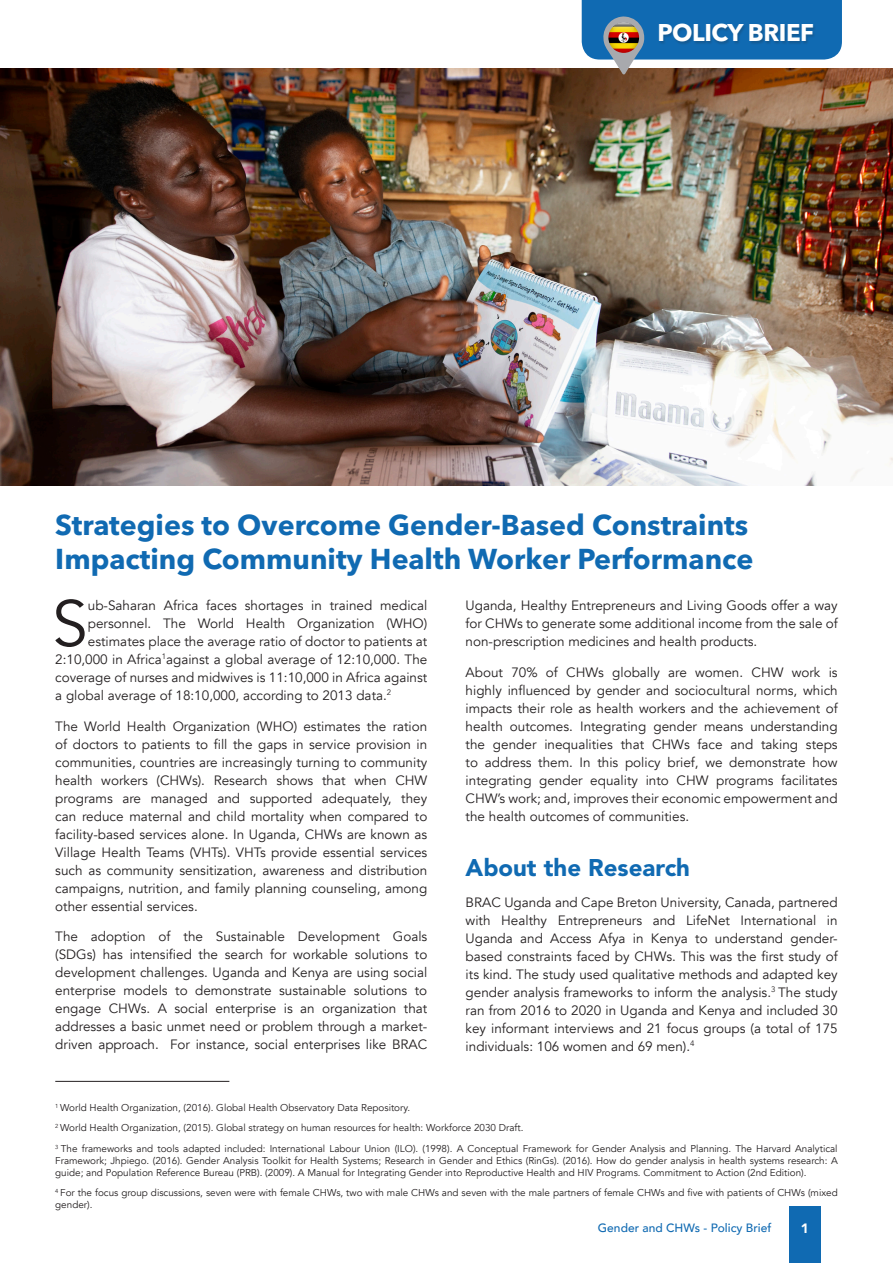
<style>
.page{position:relative;width:893px;height:1263px;background:#fff}
.page>*{position:absolute;margin:0;border:0;box-sizing:border-box;transform-origin:0 0}
.body_text{font:64.35px "Avenir";color:#231f20}
.heading{font:700 28.5px/34.5px "Avenir Next LT Pro";color:#106ab2}
.subhead{font:900 24px "Avenir LT Std";color:#106ab2}
.subhead2{font:700 24px "Avenir Next LT Pro";letter-spacing:-.02em;color:#fff}
.body_text-2{font:13.5px/18px "Avenir";color:#231f20;text-align:justify}
.body_text-3{font:900 13.5px "Avenir";color:#fff}
.t1{font:500 12px "Avenir";color:#106ab2}
.footnotes{font:9.9px/12px "Avenir";color:#231f20;text-align:justify}
</style>
<div class="page">
<div style="left:789px;top:1206px;width:32px;height:57px;background:#106ab2"></div>
<img style="left:0;top:69px;width:893px;height:416px">
<hr style="left:55px;top:1081px;width:174px;height:1px;background:#231f20">
<svg style="left:582px;top:0;width:260px;height:75px;background:#3c78aa"></svg>
<img style="left:608px;top:22px;width:31px;height:31px;border-radius:15px">
<p class="subhead2" style="left:657px;top:18px;width:158px">POLICY BRIEF</p>
<p class="heading" style="left:55px;top:507px;width:700px">Strategies to Overcome Gender-Based Constraints<br>Impacting Community Health Worker Performance</p>
<p class="body_text" style="left:52px;top:585px;width:37px">S</p>
<p class="body_text-2" style="left:88px;top:596px;width:341px">ub-Saharan Africa faces shortages in trained medical</p>
<p class="body_text-2" style="left:466px;top:596px;width:374px">Uganda, Healthy Entrepreneurs and Living Goods offer a way for CHWs to generate some additional income from the sale of non-prescription medicines and health products.</p>
<p class="body_text-2" style="left:466px;top:663px;width:374px">About 70% of CHWs globally are women. CHW work is highly influenced by gender and sociocultural norms, which impacts their role as health workers and the achievement of health outcomes. Integrating gender means understanding the gender inequalities that CHWs face and taking steps to address them. In this policy brief, we demonstrate how integrating gender equality into CHW programs facilitates CHW’s work; and, improves their economic empowerment and the health outcomes of communities.</p>
<p class="subhead" style="left:466px;top:853px;width:226px">About the Research</p>
<p class="body_text-2" style="left:466px;top:893px;width:374px">BRAC Uganda and Cape Breton University, Canada, partnered with Healthy Entrepreneurs and LifeNet International in Uganda and Access Afya in Kenya to understand gender&shy;based constraints faced by CHWs. This was the first study of its kind. The study used qualitative methods and adapted key gender analysis frameworks to inform the analysis.<sup>3</sup> The study ran from 2016 to 2020 in Uganda and Kenya and included 30 key informant interviews and 21 focus groups (a total of 175 individuals: 106 women and 69 men).<sup>4</sup></p>
<p class="body_text-2" style="left:88px;top:614px;width:341px">personnel. The World Health Organization (WHO)</p>
<p class="body_text-2" style="left:88px;top:632px;width:341px">estimates place the average ratio of doctor to patients at</p>
<p class="body_text-2" style="left:55px;top:650px;width:374px">2:10,000 in Africa<sup>1</sup>against a global average of 12:10,000. The</p>
<p class="body_text-2" style="left:55px;top:668px;width:374px">coverage of nurses and midwives is 11:10,000 in Africa against</p>
<p class="body_text-2" style="left:55px;top:686px;width:337px">a global average of 18:10,000, according to 2013 data.<sup>2</sup></p>
<p class="body_text-2" style="left:55px;top:717px;width:374px">The World Health Organization (WHO) estimates the ration of doctors to patients to fill the gaps in service provision in communities, countries are increasingly turning to community health workers (CHWs). Research shows that when CHW programs are managed and supported adequately, they can reduce maternal and child mortality when compared to facility-based services alone. In Uganda, CHWs are known as Village Health Teams (VHTs). VHTs provide essential services such as community sensitization, awareness and distribution campaigns, nutrition, and family planning counseling, among other essential services.</p>
<p class="body_text-2" style="left:55px;top:928px;width:374px">The adoption of the Sustainable Development Goals (SDGs) has intensified the search for workable solutions to development challenges. Uganda and Kenya are using social enterprise models to demonstrate sustainable solutions to engage CHWs. A social enterprise is an organization that addresses a basic unmet need or problem through a market&shy;driven approach. For instance, social enterprises like BRAC</p>
<p class="footnotes" style="left:55px;top:1102px;width:356px"><sup>1</sup> World Health Organization, (2016). Global Health Observatory Data Repository.</p>
<p class="footnotes" style="left:55px;top:1122px;width:470px"><sup>2</sup> World Health Organization, (2015). Global strategy on human resources for health: Workforce 2030 Draft.</p>
<p class="footnotes" style="left:55px;top:1143px;width:784px"><sup>3</sup> The frameworks and tools adapted included: International Labour Union (ILO). (1998). A Conceptual Framework for Gender Analysis and Planning. The Harvard Analytical Framework; Jhpiego. (2016). Gender Analysis Toolkit for Health Systems; Research in Gender and Ethics (RinGs). (2016). How do gender analysis in health systems research: A guide; and Population Reference Bureau (PRB). (2009). A Manual for Integrating Gender into Reproductive Health and HIV Programs. Commitment to Action (2nd Edition).</p>
<p class="footnotes" style="left:55px;top:1187px;width:784px"><sup>4</sup> For the focus group discussions, seven were with female CHWs, two with male CHWs and seven with the male partners of female CHWs and five with patients of CHWs (mixed gender).</p>
<p class="t1" style="left:598px;top:1217px;width:175px">Gender and CHWs - Policy Brief</p>
<p class="body_text-3" style="left:801px;top:1217px;width:9px">1</p>
</div>
